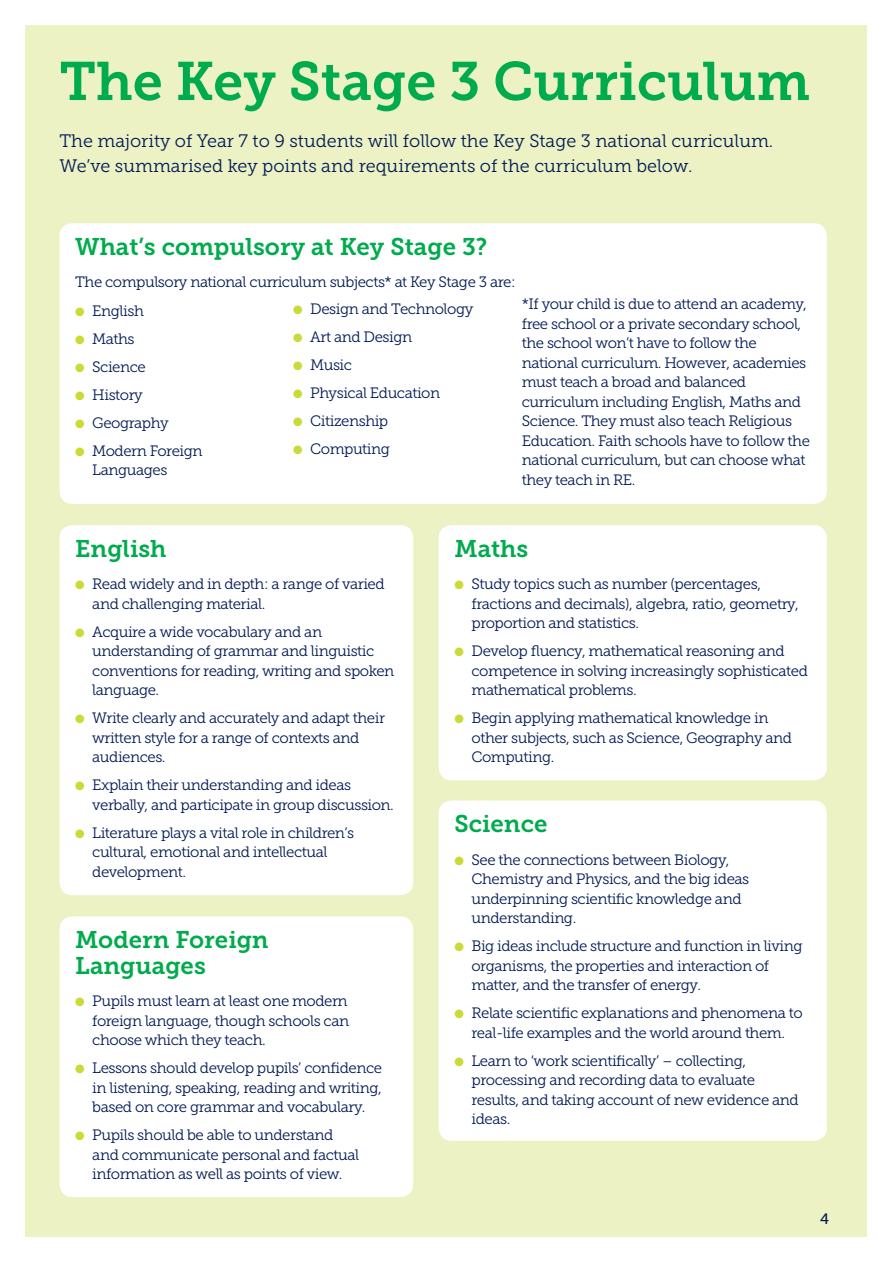
<style>
.page{position:relative;width:893px;height:1263px;background:#fff}
.page>*{position:absolute;margin:0;border:0;box-sizing:border-box;transform-origin:0 0}
.t1{font:54px "Museo Slab 700";color:#00ab4d}
.t2{font:24px/25.5px "Museo Slab 700";color:#00ab4d}
.t3{font:18px/25.5px "Museo Slab 300";color:#001954}
.t4{font:15px/19.5px "Museo Slab 300";letter-spacing:-.03em;color:#001954}
.t5{font:15px "Museo Slab 500";color:#001954}
.s1{color:#cadb37}
</style>
<div class="page">
<div style="left:26px;top:26px;width:841px;height:1211px;background:#ecf2c4"></div>
<div style="left:60px;top:525px;width:353px;height:370px;background:#fff;border-radius:13px"></div>
<div style="left:60px;top:916px;width:353px;height:281px;background:#fff;border-radius:13px"></div>
<div style="left:439px;top:525px;width:388px;height:255px;background:#fff;border-radius:13px"></div>
<div style="left:439px;top:800px;width:388px;height:341px;background:#fff;border-radius:13px"></div>
<div style="left:60px;top:223px;width:767px;height:281px;background:#fff;border-radius:13px"></div>
<h1 class="t1" style="left:60px;top:51px;width:752px">The Key Stage 3 Curriculum</h1>
<p class="t3" style="left:60px;top:128px;width:715px">The majority of Year 7 to 9 students will follow the Key Stage 3 national curriculum.<br>We’ve summarised key points and requirements of the curriculum below.</p>
<h2 class="t2" style="left:75px;top:234px;width:414px">What’s compulsory at Key Stage 3?</h2>
<p class="t4" style="left:75px;top:272px;width:442px">The compulsory national curriculum subjects* at Key Stage 3 are:</p>
<p class="t4" style="left:75px;top:301px;width:70px"><span class="s1">●</span> English</p>
<p class="t4" style="left:75px;top:329px;width:61px"><span class="s1">●</span> Maths</p>
<p class="t4" style="left:75px;top:357px;width:72px"><span class="s1">●</span> Science</p>
<p class="t4" style="left:75px;top:385px;width:69px"><span class="s1">●</span> History</p>
<p class="t4" style="left:75px;top:413px;width:95px"><span class="s1">●</span> Geography</p>
<p class="t4" style="left:92px;top:441px;width:112px;text-indent:-17px"><span class="s1">●</span> Modern Foreign<br>Languages</p>
<p class="t4" style="left:293px;top:299px;width:182px"><span class="s1">●</span> Design and Technology</p>
<p class="t4" style="left:293px;top:327px;width:120px"><span class="s1">●</span> Art and Design</p>
<p class="t4" style="left:293px;top:355px;width:60px"><span class="s1">●</span> Music</p>
<p class="t4" style="left:293px;top:383px;width:148px"><span class="s1">●</span> Physical Education</p>
<p class="t4" style="left:293px;top:411px;width:97px"><span class="s1">●</span> Citizenship</p>
<p class="t4" style="left:293px;top:439px;width:98px"><span class="s1">●</span> Computing</p>
<p class="t4" style="left:522px;top:295px;width:290px">*If your child is due to attend an academy, free school or a private secondary school, the school won’t have to follow the national curriculum. However, academies must teach a broad and balanced curriculum including English, Maths and Science. They must also teach Religious Education. Faith schools have to follow the national curriculum, but can choose what they teach in RE.</p>
<h2 class="t2" style="left:75px;top:536px;width:93px">English</h2>
<p class="t4" style="left:92px;top:574px;width:294px;text-indent:-17px"><span class="s1">●</span> Read widely and in depth: a range of varied and challenging material.</p>
<p class="t4" style="left:92px;top:622px;width:304px;text-indent:-17px"><span class="s1">●</span> Acquire a wide vocabulary and an understanding of grammar and linguistic conventions for reading, writing and spoken language.</p>
<p class="t4" style="left:92px;top:708px;width:294px;text-indent:-17px"><span class="s1">●</span> Write clearly and accurately and adapt their written style for a range of contexts and audiences.</p>
<p class="t4" style="left:92px;top:775px;width:303px;text-indent:-17px"><span class="s1">●</span> Explain their understanding and ideas verbally, and participate in group discussion.</p>
<p class="t4" style="left:92px;top:823px;width:263px;text-indent:-17px"><span class="s1">●</span> Literature plays a vital role in children’s cultural, emotional and intellectual development.</p>
<h2 class="t2" style="left:75px;top:927px;width:195px">Modern Foreign<br>Languages</h2>
<p class="t4" style="left:92px;top:991px;width:258px;text-align:justify;text-indent:-17px"><span class="s1">●</span> Pupils must learn at least one modern foreign language, though schools can choose which they teach.</p>
<p class="t4" style="left:92px;top:1058px;width:291px;text-align:justify;text-indent:-17px"><span class="s1">●</span> Lessons should develop pupils’ confidence in listening, speaking, reading and writing, based on core grammar and vocabulary.</p>
<p class="t4" style="left:92px;top:1125px;width:268px;text-indent:-17px"><span class="s1">●</span> Pupils should be able to understand and communicate personal and factual information as well as points of view.</p>
<h2 class="t2" style="left:454px;top:536px;width:75px">Maths</h2>
<p class="t4" style="left:471px;top:574px;width:329px;text-indent:-17px"><span class="s1">●</span> Study topics such as number (percentages, fractions and decimals), algebra, ratio, geometry, proportion and statistics.</p>
<p class="t4" style="left:471px;top:641px;width:338px;text-indent:-17px"><span class="s1">●</span> Develop fluency, mathematical reasoning and competence in solving increasingly sophisticated mathematical problems.</p>
<p class="t4" style="left:471px;top:708px;width:322px;text-indent:-17px"><span class="s1">●</span> Begin applying mathematical knowledge in other subjects, such as Science, Geography and<br>Computing.</p>
<h2 class="t2" style="left:454px;top:811px;width:94px">Science</h2>
<p class="t4" style="left:471px;top:850px;width:279px;text-indent:-17px"><span class="s1">●</span> See the connections between Biology, Chemistry and Physics, and the big ideas underpinning scientific knowledge and understanding.</p>
<p class="t4" style="left:471px;top:936px;width:332px;text-indent:-17px"><span class="s1">●</span> Big ideas include structure and function in living organisms, the properties and interaction of matter, and the transfer of energy.</p>
<p class="t4" style="left:454px;top:1003px;width:350px;text-align:center"><span class="s1">●</span> Relate scientific explanations and phenomena to real-life examples and the world around them.</p>
<p class="t4" style="left:471px;top:1051px;width:329px;text-indent:-17px"><span class="s1">●</span> Learn to ‘work scientifically’ – collecting, processing and recording data to evaluate results, and taking account of new evidence and ideas.</p>
<p class="t5" style="left:820px;top:1211px;width:10px">4</p>
</div>
